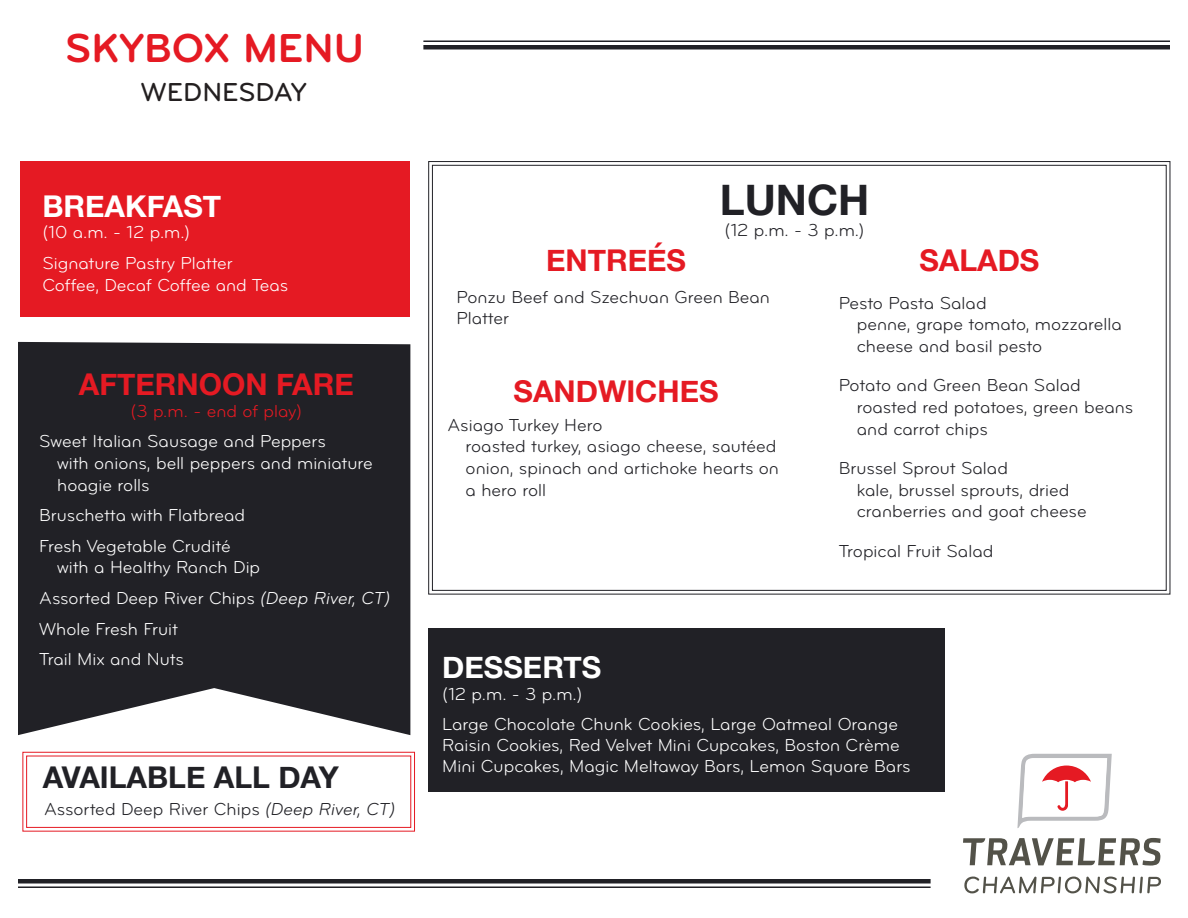
<style>
.page{position:relative;width:1188px;height:918px;background:#fff}
.page>*{position:absolute;margin:0;border:0;box-sizing:border-box;transform-origin:0 0}
.t1{font:700 42px "Bryant Pro";color:#e51a23}
.t2{font:700 42px "Helvetica Neue";color:#212126}
.t3{font:700 30px "Helvetica Neue";color:#e51a23}
.t4{font:700 30px "Helvetica Neue";color:#fff}
.t5{font:700 30px "Helvetica Neue";color:#212126}
.t6{font:500 27px "Bryant Pro";color:#231f20}
.t7{font:18px/21px "Bryant Pro Regular Alternate";color:#fff}
.t8{font:18px/21.6px "Bryant Pro Regular Alternate";color:#212126}
.t9{font:18px "Bryant Pro Regular Alternate";color:#e51a23}
.s1{font-family:"Bryant Pro";font-style:italic}
</style>
<div class="page">
<div style="left:20px;top:161px;width:390px;height:156px;background:#e51a23"></div>
<div style="left:18px;top:342px;width:392px;height:393px;background:#212126"></div>
<svg style="left:963px;top:838px;width:198px;height:28px"></svg>
<svg style="left:964px;top:877px;width:197px;height:16px"></svg>
<svg style="left:1017px;top:754px;width:95px;height:74px"></svg>
<div style="left:423px;top:45px;width:747px;height:5px;background:#212126"></div>
<hr style="left:423px;top:40px;width:747px;height:2px;background:#212126">
<hr style="left:18px;top:886px;width:913px;height:2px;background:#212126">
<div style="left:18px;top:879px;width:913px;height:5px;background:#212126"></div>
<svg style="left:428px;top:161px;width:743px;height:434px"></svg>
<div style="left:428px;top:629px;width:517px;height:163px;background:#212126"></div>
<svg style="left:22px;top:752px;width:393px;height:80px"></svg>
<div style="left:26px;top:756px;width:385px;height:72px;border:1px solid #e51a23"></div>
<p class="t1" style="left:65px;top:26px;width:300px">SKYBOX MENU</p>
<p class="t6" style="left:141px;top:78px;width:168px">WEDNESDAY</p>
<p class="t4" style="left:42px;top:183px;width:180px">BREAKFAST</p>
<p class="t7" style="left:42px;top:222px;width:149px">(10 a.m. - 12 p.m.)</p>
<p class="t7" style="left:42px;top:253px;width:192px">Signature Pastry Platter</p>
<p class="t7" style="left:42px;top:275px;width:247px">Coffee, Decaf Coffee and Teas</p>
<p class="t3" style="left:79px;top:361px;width:277px">AFTERNOON FARE</p>
<p class="t9" style="left:131px;top:401px;width:173px">(3 p.m. - end of play)</p>
<p class="t7" style="left:39px;top:431px;width:288px">Sweet Italian Sausage and Peppers</p>
<p class="t7" style="left:57px;top:453px;width:317px;line-height:21.6px">with onions, bell peppers and miniature hoagie rolls</p>
<p class="t7" style="left:39px;top:505px;width:207px">Bruschetta with Flatbread</p>
<p class="t7" style="left:39px;top:536px;width:193px">Fresh Vegetable Crudité</p>
<p class="t7" style="left:57px;top:557px;width:204px">with a Healthy Ranch Dip</p>
<p class="t7" style="left:39px;top:588px;width:353px">Assorted Deep River Chips <span class="s1">(Deep River, CT)</span></p>
<p class="t7" style="left:39px;top:619px;width:140px">Whole Fresh Fruit</p>
<p class="t7" style="left:39px;top:649px;width:146px">Trail Mix and Nuts</p>
<p class="t5" style="left:43px;top:754px;width:298px">AVAILABLE ALL DAY</p>
<p class="t8" style="left:44px;top:798px;width:353px">Assorted Deep River Chips <span class="s1">(Deep River, CT)</span></p>
<p class="t2" style="left:720px;top:167px;width:151px">LUNCH</p>
<p class="t8" style="left:725px;top:220px;width:142px">(12 p.m. - 3 p.m.)</p>
<p class="t3" style="left:546px;top:237px;width:142px">ENTREÉS</p>
<p class="t3" style="left:919px;top:237px;width:122px">SALADS</p>
<p class="t8" style="left:457px;top:286px;width:315px">Ponzu Beef and Szechuan Green Bean<br>Platter</p>
<p class="t8" style="left:839px;top:292px;width:149px">Pesto Pasta Salad</p>
<p class="t8" style="left:857px;top:314px;width:266px">penne, grape tomato, mozzarella cheese and basil pesto</p>
<p class="t8" style="left:839px;top:375px;width:243px">Potato and Green Bean Salad</p>
<p class="t8" style="left:857px;top:397px;width:278px">roasted red potatoes, green beans and carrot chips</p>
<p class="t8" style="left:839px;top:458px;width:171px">Brussel Sprout Salad</p>
<p class="t8" style="left:857px;top:479px;width:231px">kale, brussel sprouts, dried cranberries and goat cheese</p>
<p class="t8" style="left:839px;top:541px;width:156px">Tropical Fruit Salad</p>
<p class="t3" style="left:514px;top:368px;width:207px">SANDWICHES</p>
<p class="t8" style="left:448px;top:415px;width:156px">Asiago Turkey Hero</p>
<p class="t8" style="left:466px;top:436px;width:315px">roasted turkey, asiago cheese, sautéed onion, spinach and artichoke hearts on a hero roll</p>
<p class="t4" style="left:442px;top:644px;width:160px">DESSERTS</p>
<p class="t7" style="left:442px;top:684px;width:142px">(12 p.m. - 3 p.m.)</p>
<p class="t7" style="left:442px;top:714px;width:470px">Large Chocolate Chunk Cookies, Large Oatmeal Orange<br>Raisin Cookies, Red Velvet Mini Cupcakes, Boston Crème<br>Mini Cupcakes, Magic Meltaway Bars, Lemon Square Bars</p>
</div>
